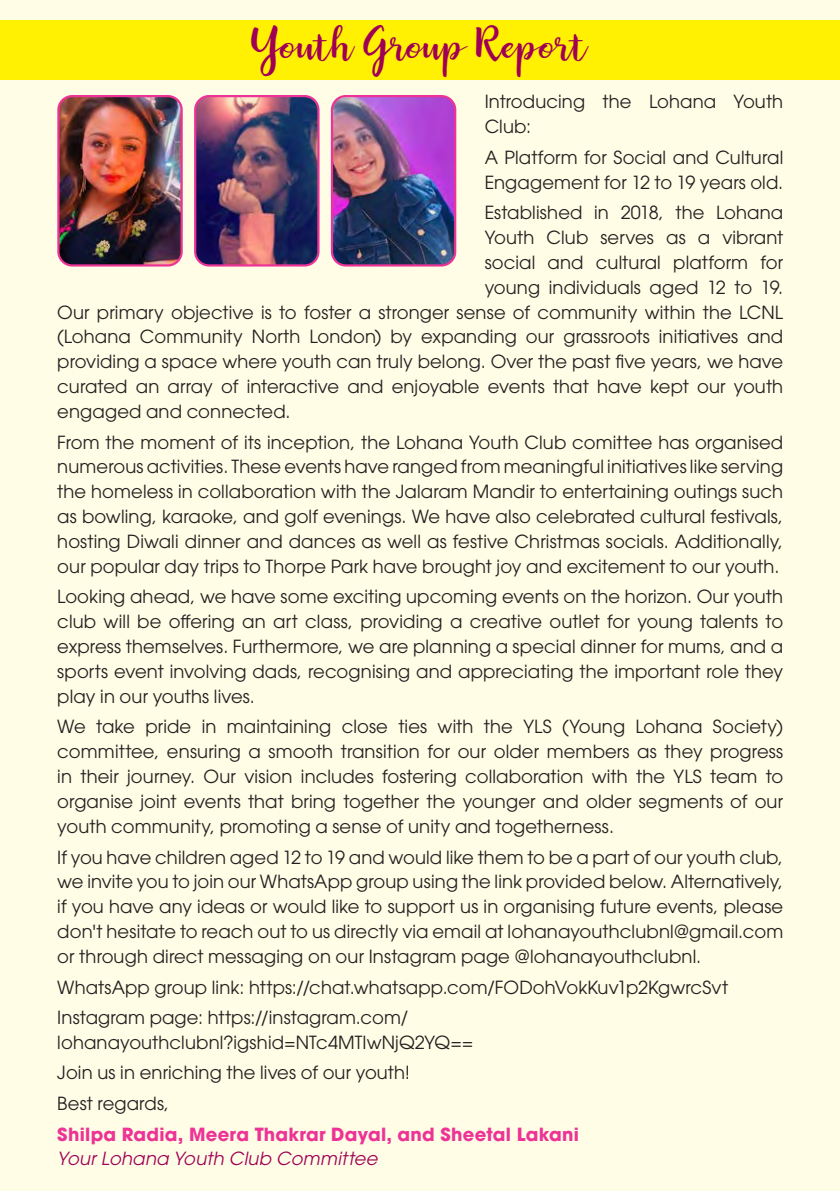
<style>
.page{position:relative;width:840px;height:1191px;background:#fff}
.page>*{position:absolute;margin:0;border:0;box-sizing:border-box;transform-origin:0 0}
.t1{font:36px "Rosaline";color:#9f0055}
.Body{font:18px/24.8px "ITC Avant Garde Pro";letter-spacing:.005em;color:#231f20;text-align:justify}
.Body-2{font:700 18px/24.8px "ITC Avant Garde Pro";letter-spacing:.015em;color:#ed3395}
.s1{font-weight:400;font-style:italic;color:#9f0055}
</style>
<div class="page">
<div style="left:0;top:0;width:839px;height:1191px;background:#fffde6"></div>
<div style="left:0;top:20px;width:839px;height:60px;background:#fff101"></div>
<img style="left:58px;top:98px;width:122px;height:167px">
<div style="left:57px;top:95px;width:126px;height:171px;border:2px solid #ed3395;border-radius:14px"></div>
<img style="left:195px;top:96px;width:123px;height:169px">
<div style="left:194px;top:95px;width:125px;height:171px;border:2px solid #ed3395;border-radius:14px"></div>
<img style="left:332px;top:96px;width:123px;height:169px">
<div style="left:331px;top:95px;width:125px;height:171px;border:2px solid #ed3395;border-radius:14px"></div>
<h1 class="t1" style="left:252px;top:23px;width:337px">Youth Group Report</h1>
<p class="Body" style="left:484px;top:89px;width:300px">Introducing the Lohana Youth<br>Club:</p>
<p class="Body" style="left:484px;top:144px;width:300px">A Platform for Social and Cultural<br>Engagement for 12 to 19 years old.</p>
<p class="Body" style="left:484px;top:200px;width:300px">Established in 2018, the Lohana</p>
<p class="Body" style="left:484px;top:225px;width:300px">Youth Club serves as a vibrant</p>
<p class="Body" style="left:484px;top:250px;width:300px">social and cultural platform for</p>
<p class="Body" style="left:484px;top:274px;width:300px">young individuals aged 12 to 19.</p>
<p class="Body" style="left:57px;top:299px;width:727px">Our primary objective is to foster a stronger sense of community within the LCNL</p>
<p class="Body" style="left:57px;top:324px;width:727px">(Lohana Community North London) by expanding our grassroots initiatives and</p>
<p class="Body" style="left:57px;top:349px;width:727px">providing a space where youth can truly belong. Over the past five years, we have</p>
<p class="Body" style="left:57px;top:374px;width:727px">curated an array of interactive and enjoyable events that have kept our youth</p>
<p class="Body" style="left:57px;top:399px;width:235px">engaged and connected.</p>
<p class="Body" style="left:57px;top:429px;width:727px">From the moment of its inception, the Lohana Youth Club comittee has organised numerous activities. These events have ranged from meaningful initiatives like serving the homeless in collaboration with the Jalaram Mandir to entertaining outings such as bowling, karaoke, and golf evenings. We have also celebrated cultural festivals, hosting Diwali dinner and dances as well as festive Christmas socials. Additionally, our popular day trips to Thorpe Park have brought joy and excitement to our youth.</p>
<p class="Body" style="left:57px;top:584px;width:727px">Looking ahead, we have some exciting upcoming events on the horizon. Our youth club will be offering an art class, providing a creative outlet for young talents to express themselves. Furthermore, we are planning a special dinner for mums, and a sports event involving dads, recognising and appreciating the important role they play in our youths lives.</p>
<p class="Body" style="left:57px;top:714px;width:727px">We take pride in maintaining close ties with the YLS (Young Lohana Society) committee, ensuring a smooth transition for our older members as they progress in their journey. Our vision includes fostering collaboration with the YLS team to organise joint events that bring together the younger and older segments of our youth community, promoting a sense of unity and togetherness.</p>
<p class="Body" style="left:57px;top:844px;width:727px">If you have children aged 12 to 19 and would like them to be a part of our youth club, we invite you to join our WhatsApp group using the link provided below. Alternatively, if you have any ideas or would like to support us in organising future events, please don't hesitate to reach out to us directly via email at lohanayouthclubnl@gmail.com or through direct messaging on our Instagram page @lohanayouthclubnl.</p>
<p class="Body" style="left:57px;top:974px;width:672px">WhatsApp group link: https://chat.whatsapp.com/FODohVokKuv1p2KgwrcSvt</p>
<p class="Body" style="left:57px;top:1004px;width:417px">Instagram page: https://instagram.com/ lohanayouthclubnl?igshid=NTc4MTIwNjQ2YQ==</p>
<p class="Body" style="left:57px;top:1060px;width:354px">Join us in enriching the lives of our youth!</p>
<p class="Body" style="left:57px;top:1090px;width:113px">Best regards,</p>
<p class="Body-2" style="left:57px;top:1121px;width:523px">Shilpa Radia, Meera Thakrar Dayal, and Sheetal Lakani<br><span class="s1">Your Lohana Youth Club Committee</span></p>
</div>
